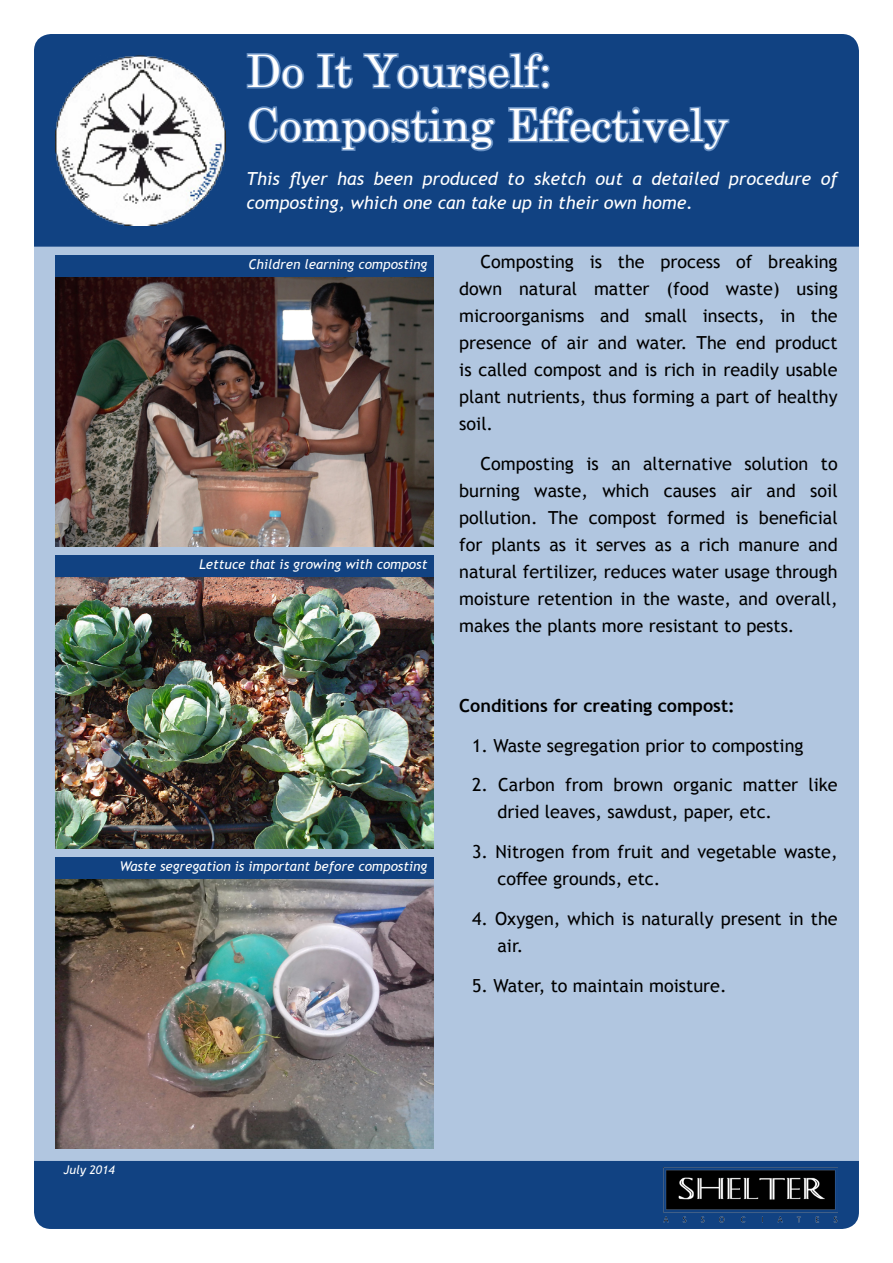
<style>
.page{position:relative;width:893px;height:1263px;background:#fff}
.page>*{position:absolute;margin:0;border:0;box-sizing:border-box;transform-origin:0 0}
.t1{font:45px/54px "Century Schoolbook";color:#fff}
.t2{font:18px/27px "Trebuchet MS";color:#000}
.t3{font:italic 18px/24px "Trebuchet MS";color:#fff}
.t4{font:700 18px "Trebuchet MS";color:#000}
.t5{font:italic 13.5px "Trebuchet MS";color:#fff}
.t6{font:italic 12px "Trebuchet MS";color:#fff}
</style>
<div class="page">
<div style="left:34px;top:1161px;width:825px;height:68px;background:#114282"></div>
<div style="left:34px;top:247px;width:825px;height:914px;background:#b1c6e0"></div>
<div style="left:34px;top:34px;width:825px;height:213px;background:#114282"></div>
<img style="left:664px;top:1167px;width:174px;height:57px">
<img style="left:55px;top:878px;width:379px;height:270px">
<svg style="left:245px;top:51px;width:61px;height:40px;background:#2f5d98"></svg>
<svg style="left:315px;top:52px;width:40px;height:39px;background:#315e9a"></svg>
<svg style="left:362px;top:50px;width:190px;height:46px;background:#2c5b97"></svg>
<svg style="left:246px;top:104px;width:252px;height:49px;background:#2b5996"></svg>
<svg style="left:507px;top:104px;width:224px;height:50px;background:#2d5b97"></svg>
<div style="left:55px;top:857px;width:379px;height:21px;background:#114282"></div>
<img style="left:55px;top:55px;width:170px;height:170px">
<img style="left:55px;top:576px;width:379px;height:272px">
<div style="left:55px;top:555px;width:379px;height:21px;background:#114282"></div>
<img style="left:55px;top:276px;width:379px;height:270px">
<div style="left:55px;top:255px;width:379px;height:21px;background:#114282"></div>
<h1 class="t1" style="left:247px;top:40px;width:483px">Do It Yourself:<br>Composting Effectively</h1>
<p class="t3" style="left:247px;top:167px;width:593px">This flyer has been produced to sketch out a detailed procedure of composting, which one can take up in their own home.</p>
<p class="t5" style="left:249px;top:256px;width:180px">Children learning composting</p>
<p class="t5" style="left:199px;top:556px;width:230px">Lettuce that is growing with compost</p>
<p class="t5" style="left:120px;top:857px;width:309px">Waste segregation is important before composting</p>
<p class="t2" style="left:459px;top:248px;width:380px;text-align:justify;text-indent:21px">Composting is the process of breaking down natural matter (food waste) using microorganisms and small insects, in the presence of air and water. The end product is called compost and is rich in readily usable plant nutrients, thus forming a part of healthy soil.</p>
<p class="t2" style="left:459px;top:450px;width:380px;text-align:justify;text-indent:21px">Composting is an alternative solution to burning waste, which causes air and soil pollution. The compost formed is beneficial for plants as it serves as a rich manure and natural fertilizer, reduces water usage through moisture retention in the waste, and overall, makes the plants more resistant to pests.</p>
<p class="t4" style="left:459px;top:694px;width:277px">Conditions for creating compost:</p>
<p class="t2" style="left:472px;top:731px;width:333px">1. Waste segregation prior to composting</p>
<p class="t2" style="left:497px;top:771px;width:342px;text-indent:-26px">2. Carbon from brown organic matter like dried leaves, sawdust, paper, etc.</p>
<p class="t2" style="left:497px;top:838px;width:342px;text-indent:-26px">3. Nitrogen from fruit and vegetable waste, coffee grounds, etc.</p>
<p class="t2" style="left:497px;top:905px;width:342px;text-indent:-26px">4. Oxygen, which is naturally present in the air.</p>
<p class="t2" style="left:472px;top:971px;width:256px">5. Water, to maintain moisture.</p>
<p class="t6" style="left:64px;top:1162px;width:52px">July 2014</p>
</div>
